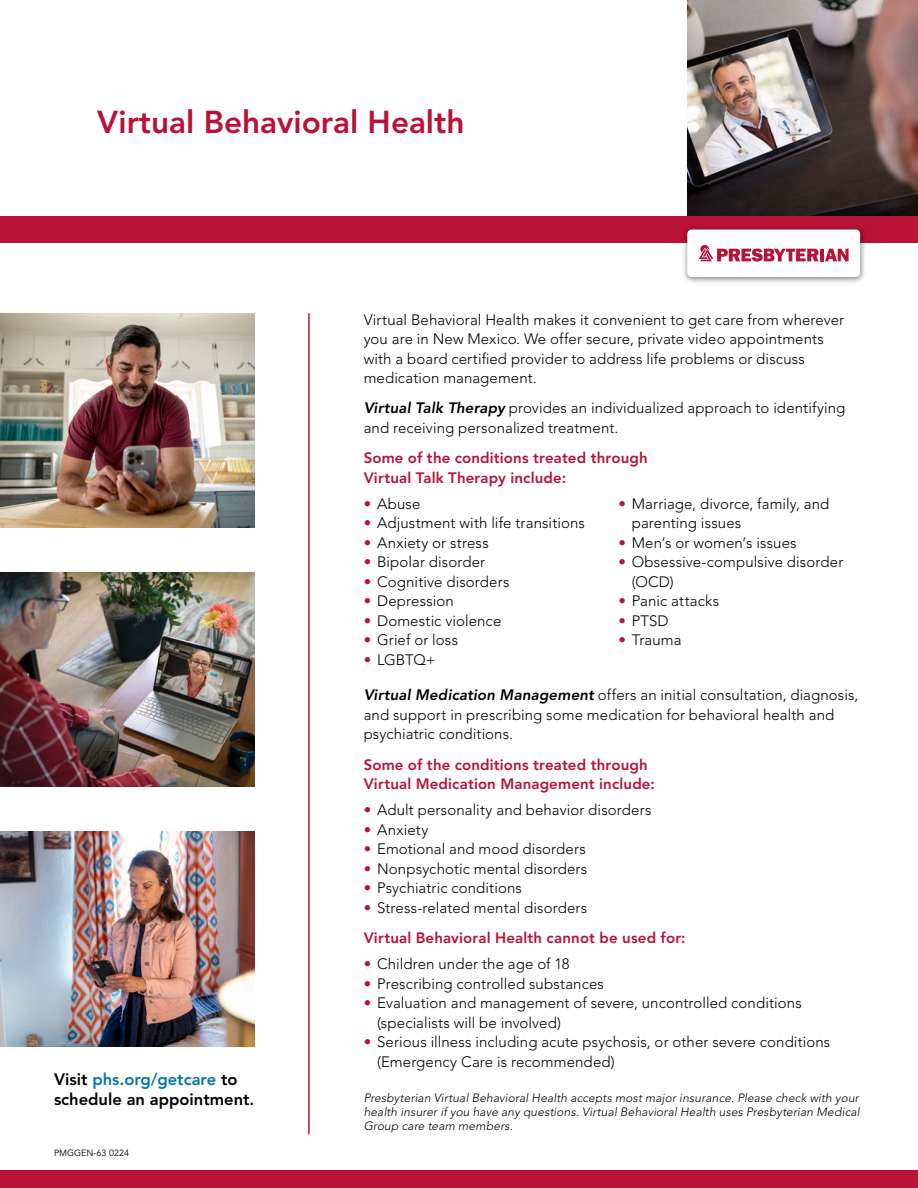
<style>
.page{position:relative;width:918px;height:1188px;background:#fff}
.page>*{position:absolute;margin:0;border:0;box-sizing:border-box;transform-origin:0 0}
.t1{font:800 31.5px "Avenir LT Std";color:#b81237}
.t2{font:800 16.5px/19.8px "Avenir LT Std";color:#000}
.t3{font:300 15px/19.5px "Avenir LT Std";letter-spacing:.005em;color:#000}
.t4{font:800 15px/19.5px "Avenir LT Std";letter-spacing:.01em;color:#b81237}
.t5{font:italic 300 12px/14.4px "Avenir LT Std";letter-spacing:.015em;color:#000;text-align:justify}
.t6{font:9px "Avenir LT Std";color:#000}
.s1{color:#0079a3}
.s2{font-weight:800;font-style:italic}
.s3{color:#b81237}
.s4{font-weight:300}
.s5{font-weight:300;color:#000}
</style>
<div class="page">
<img style="left:687px;top:0;width:231px;height:216px">
<img style="left:0;top:832px;width:254px;height:214px">
<img style="left:0;top:313px;width:254px;height:215px">
<img style="left:0;top:572px;width:254px;height:215px">
<div style="left:0;top:216px;width:918px;height:27px;background:#b81237"></div>
<div style="left:0;top:1170px;width:918px;height:18px;background:#b81237"></div>
<hr style="left:308px;top:313px;width:2px;height:821px;background:#b81237">
<div style="left:681px;top:224px;width:185px;height:60px;background:#000;opacity:.5"></div>
<div style="left:687px;top:230px;width:173px;height:47px;background:#fff;border-radius:4px"></div>
<hr style="left:820px;top:249px;width:4px;height:12px;background:#b81237">
<svg style="left:825px;top:249px;width:24px;height:12px"></svg>
<svg style="left:699px;top:245px;width:120px;height:17px"></svg>
<h1 class="t1" style="left:97px;top:104px;width:369px">Virtual Behavioral Health</h1>
<p class="t2" style="left:54px;top:1070px;width:202px">Visit <span class="s1">phs.org/getcare</span> to schedule an appointment.</p>
<p class="t6" style="left:54px;top:1147px;width:77px">PMGGEN-63 0224</p>
<p class="t3" style="left:364px;top:310px;width:482px">Virtual Behavioral Health makes it convenient to get care from wherever you are in New Mexico. We offer secure, private video appointments with a board certified provider to address life problems or discuss medication management.</p>
<p class="t3" style="left:364px;top:398px;width:483px"><span class="s2">Virtual Talk Therapy</span> provides an individualized approach to identifying and receiving personalized treatment.</p>
<p class="t4" style="left:364px;top:448px;width:286px">Some of the conditions treated through<br>Virtual Talk Therapy include:</p>
<p class="t3" style="left:364px;top:494px;width:58px"><span class="s3">•</span> Abuse</p>
<p class="t3" style="left:364px;top:514px;width:223px"><span class="s3">•</span> Adjustment with life transitions</p>
<p class="t3" style="left:364px;top:533px;width:127px"><span class="s3">•</span> Anxiety or stress</p>
<p class="t3" style="left:364px;top:553px;width:123px"><span class="s3">•</span> Bipolar disorder</p>
<p class="t3" style="left:364px;top:572px;width:147px"><span class="s3">•</span> Cognitive disorders</p>
<p class="t3" style="left:364px;top:592px;width:92px"><span class="s3">•</span> Depression</p>
<p class="t3" style="left:364px;top:611px;width:139px"><span class="s3">•</span> Domestic violence</p>
<p class="t3" style="left:364px;top:631px;width:96px"><span class="s3">•</span> Grief or loss</p>
<p class="t3" style="left:364px;top:650px;width:74px"><span class="s3">•</span> LGBTQ+</p>
<p class="t3" style="left:632px;top:494px;width:199px;text-indent:-14px"><span class="s3">•</span> Marriage, divorce, family, and parenting issues</p>
<p class="t3" style="left:618px;top:533px;width:180px"><span class="s3">•</span> Men’s or women’s issues</p>
<p class="t3" style="left:632px;top:553px;width:213px;text-indent:-14px"><span class="s3">•</span> Obsessive-compulsive disorder (OCD)</p>
<p class="t3" style="left:618px;top:592px;width:102px"><span class="s3">•</span> Panic attacks</p>
<p class="t3" style="left:618px;top:611px;width:52px"><span class="s3">•</span> PTSD</p>
<p class="t3" style="left:618px;top:631px;width:65px"><span class="s3">•</span> Trauma</p>
<p class="t3" style="left:364px;top:686px;width:496px"><span class="s2">Virtual Medication Management</span> offers an initial consultation, diagnosis, and support in prescribing some medication for behavioral health and psychiatric conditions.</p>
<p class="t4" style="left:364px;top:755px;width:293px">Some of the conditions treated through<br>Virtual Medication Management include:</p>
<p class="t3" style="left:364px;top:801px;width:289px"><span class="s3">•</span> Adult personality and behavior disorders</p>
<p class="t3" style="left:364px;top:820px;width:66px"><span class="s3">•</span> Anxiety</p>
<p class="t3" style="left:364px;top:840px;width:224px"><span class="s3">•</span> Emotional and mood disorders</p>
<p class="t3" style="left:364px;top:859px;width:225px"><span class="s3">•</span> Nonpsychotic mental disorders</p>
<p class="t3" style="left:364px;top:879px;width:160px"><span class="s3">•</span> Psychiatric conditions</p>
<p class="t4" style="left:364px;top:893px;width:324px;line-height:30.3px"><span class="s4">•</span> <span class="s5">Stress-related mental disorders<br></span>Virtual Behavioral Health cannot be used for:</p>
<p class="t3" style="left:364px;top:955px;width:207px"><span class="s3">•</span> Children under the age of 18</p>
<p class="t3" style="left:364px;top:974px;width:242px"><span class="s3">•</span> Prescribing controlled substances</p>
<p class="t3" style="left:377px;top:994px;width:426px;text-indent:-14px"><span class="s3">•</span> Evaluation and management of severe, uncontrolled conditions (specialists will be involved)</p>
<p class="t3" style="left:377px;top:1033px;width:455px;text-indent:-14px"><span class="s3">•</span> Serious illness including acute psychosis, or other severe conditions (Emergency Care is recommended)</p>
<p class="t5" style="left:364px;top:1090px;width:498px">Presbyterian Virtual Behavioral Health accepts most major insurance. Please check with your health insurer if you have any questions. Virtual Behavioral Health uses Presbyterian Medical Group care team members.</p>
</div>
